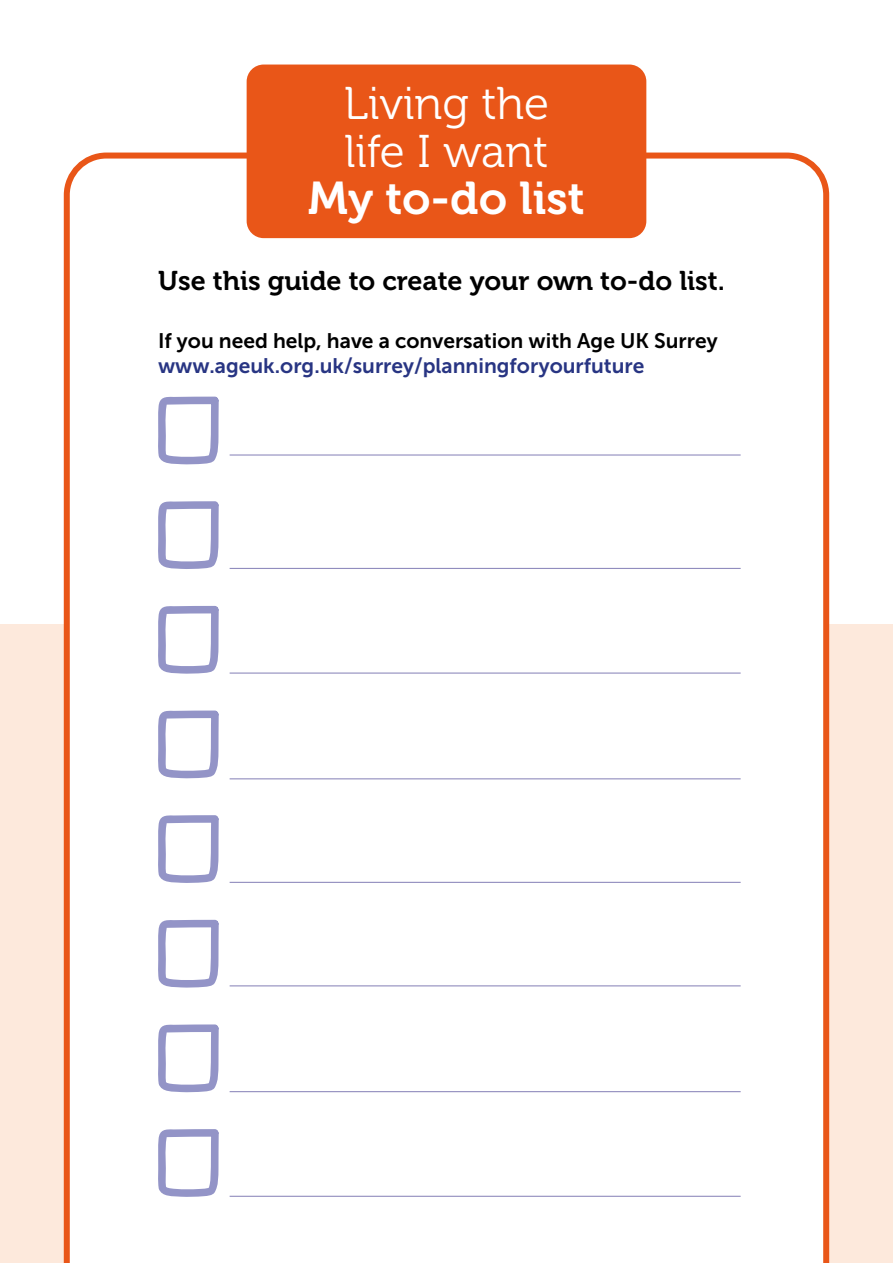
<style>
.page{position:relative;width:893px;height:1263px;background:#fff}
.page>*{position:absolute;margin:0;border:0;box-sizing:border-box;transform-origin:0 0}
.Back_page_header{font:45.75px/47.2px "Museo 300";color:#fff}
.Back_page_header-2{font:45.75px "Museo 700";color:#fff}
.Back_page_header-3{font:27px "Museo 700";color:#000}
.Body_Copy{font:21px/25.2px "Museo Sans 700";color:#000}
.s1{color:#283583}
</style>
<div class="page">
<div style="left:0;top:624px;width:893px;height:639px;background:#fde9dc"></div>
<div style="left:64px;top:153px;width:765px;height:1110px;background:#fff"></div>
<div style="left:247px;top:65px;width:399px;height:173px;background:#e95618;border-radius:17px"></div>
<svg style="left:157px;top:396px;width:63px;height:69px"></svg>
<svg style="left:157px;top:501px;width:63px;height:68px"></svg>
<svg style="left:157px;top:606px;width:63px;height:68px;background:#d6d6e9"></svg>
<svg style="left:157px;top:710px;width:63px;height:69px;background:#d6d7ea"></svg>
<svg style="left:157px;top:815px;width:63px;height:68px;background:#d6d6e9"></svg>
<svg style="left:157px;top:919px;width:63px;height:69px;background:#d6d7ea"></svg>
<svg style="left:157px;top:1024px;width:63px;height:69px;background:#d6d7ea"></svg>
<svg style="left:157px;top:1129px;width:63px;height:68px;background:#d6d6e9"></svg>
<hr style="left:230px;top:454px;width:511px;height:2px;background:#918dbe">
<hr style="left:230px;top:568px;width:511px;height:1px;background:#918dbe">
<hr style="left:230px;top:672px;width:511px;height:2px;background:#918dbe">
<hr style="left:230px;top:778px;width:511px;height:1px;background:#918dbe">
<hr style="left:230px;top:882px;width:511px;height:1px;background:#918dbe">
<hr style="left:230px;top:985px;width:511px;height:1px;background:#918dbe">
<hr style="left:230px;top:1091px;width:511px;height:1px;background:#918dbe">
<hr style="left:230px;top:1196px;width:511px;height:1px;background:#918dbe">
<h3 class="Back_page_header" style="left:344px;top:81px;width:207px">Living the life I want</h3>
<h3 class="Back_page_header-2" style="left:308px;top:173px;width:278px">My to-do list</h3>
<h3 class="Back_page_header-3" style="left:158px;top:266px;width:568px">Use this guide to create your own to-do list.</h3>
<p class="Body_Copy" style="left:158px;top:328px;width:561px">If you need help, have a conversation with Age UK Surrey <span class="s1">www.ageuk.org.uk/surrey/planningforyourfuture</span></p>
</div>
